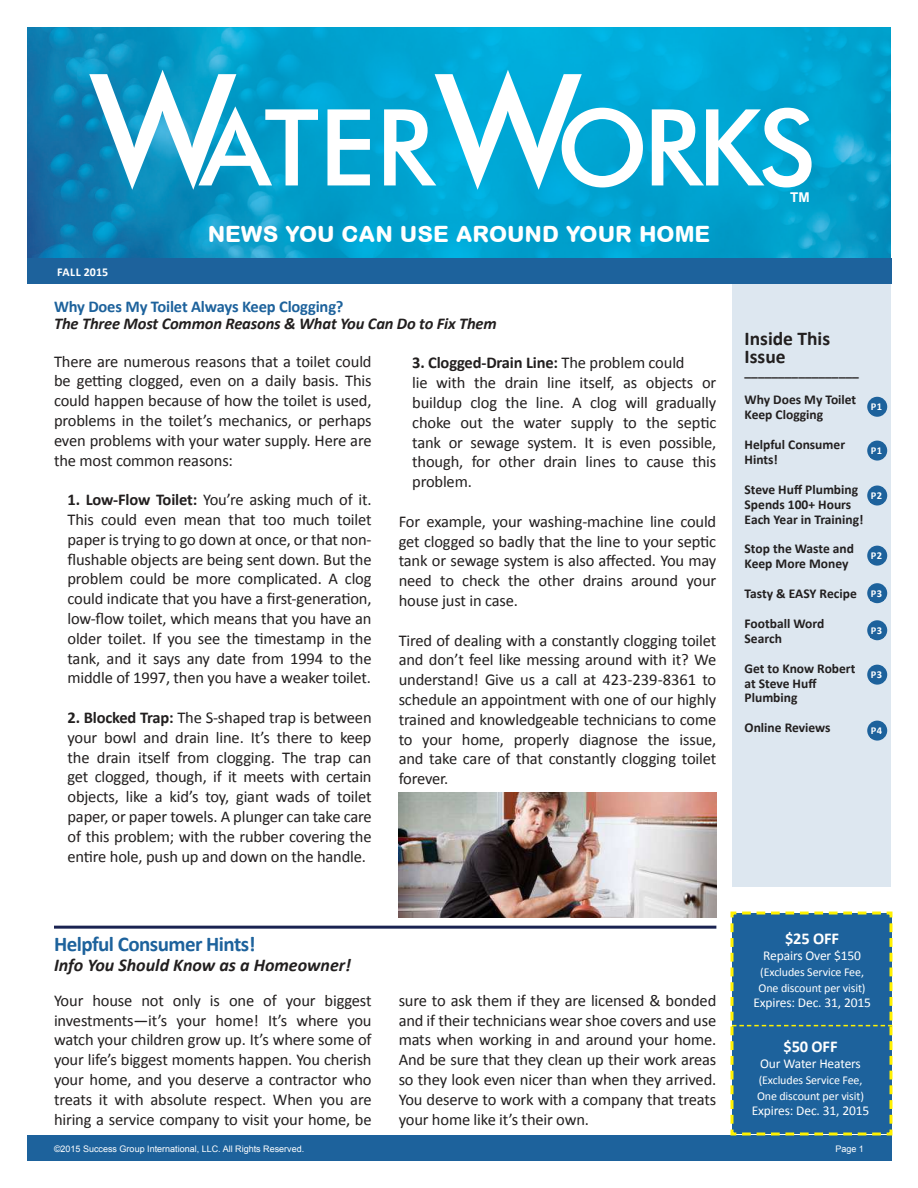
<style>
.page{position:relative;width:918px;height:1188px;background:#fff}
.page>*{position:absolute;margin:0;border:0;box-sizing:border-box;transform-origin:0 0}
.t1{font:500 155.7px "Futura BT";color:#fff}
.t2{font:500 106.35px "Futura BT";letter-spacing:-.05em;color:#fff}
.t3{font:800 22.5px "Arial Rounded MT";color:#fff}
.t4{font:700 21px "Calibri";letter-spacing:-.025em;color:#1d629c}
.t5{font:700 19.5px/18px "Calibri";color:#221f1f}
.t6{font:italic 700 18px "Calibri";color:#221f1f}
.t7{font:16.5px/19.8px "Calibri";letter-spacing:-.01em;color:#221f1f;text-align:justify}
.t8{font:italic 700 16.5px "Calibri";letter-spacing:-.01em;color:#221f1f}
.t9{font:700 16.5px "Calibri";letter-spacing:-.01em;color:#1d629c}
.t10{font:700 16.5px "Calibri";letter-spacing:-.01em;color:#fff}
.t11{font:700 13.5px/14.9px "Calibri";color:#221f1f}
.t12{font:13.5px "Calibri";letter-spacing:-.01em;color:#fff}
.t13{font:700 13.5px "Arial";color:#fff}
.t14{font:12px/15.8px "Calibri";letter-spacing:-.01em;color:#fff}
.t15{font:700 12px "Calibri";color:#fff}
.t16{font:700 10.5px "Calibri";letter-spacing:.02em;color:#fff}
.t17{font:9px "Arial";color:#fff}
.s1{font-size:155.7px}
.s2{font-weight:700}
</style>
<div class="page">
<img style="left:27px;top:27px;width:864px;height:257px">
<div style="left:27px;top:258px;width:864px;height:25px;background:#1d629c"></div>
<div style="left:27px;top:1136px;width:864px;height:25px;background:#1d629c"></div>
<div style="left:732px;top:274px;width:159px;height:613px;background:#dde7f0"></div>
<hr style="left:54px;top:926px;width:662px;height:3px;background:#1a2351">
<div style="left:867px;top:397px;width:20px;height:20px;background:#1d629c;border-radius:50%"></div>
<div style="left:867px;top:441px;width:20px;height:20px;background:#1d629c;border-radius:50%"></div>
<div style="left:867px;top:486px;width:20px;height:20px;background:#1d629c;border-radius:50%"></div>
<div style="left:867px;top:546px;width:20px;height:20px;background:#1d629c;border-radius:50%"></div>
<div style="left:867px;top:583px;width:20px;height:20px;background:#1d629c;border-radius:50%"></div>
<div style="left:867px;top:620px;width:20px;height:20px;background:#1d629c;border-radius:50%"></div>
<div style="left:867px;top:665px;width:20px;height:20px;background:#1d629c;border-radius:50%"></div>
<div style="left:867px;top:721px;width:20px;height:20px;background:#1d629c;border-radius:50%"></div>
<svg style="left:729px;top:911px;width:164px;height:226px;background:#2b6b97"></svg>
<img style="left:399px;top:792px;width:317px;height:125px">
<h1 class="t1" style="left:90px;top:70px;width:148px">W</h1>
<h3 class="t3" style="left:208px;top:221px;width:504px">NEWS YOU CAN USE AROUND YOUR HOME</h3>
<h2 class="t2" style="left:200px;top:106px;width:618px">ATER<span class="s1">W</span>ORKS</h2>
<p class="t13" style="left:790px;top:189px;width:21px">TM</p>
<p class="t15" style="left:57px;top:267px;width:52px">FALL 2015</p>
<p class="t9" style="left:54px;top:300px;width:291px">Why Does My Toilet Always Keep Clogging?</p>
<p class="t8" style="left:54px;top:318px;width:444px">The Three Most Common Reasons &amp; What You Can Do to Fix Them</p>
<p class="t7" style="left:54px;top:353px;width:319px">There are numerous reasons that a toilet could be getting clogged, even on a daily basis. This could happen because of how the toilet is used, problems in the toilet’s mechanics, or perhaps even problems with your water supply. Here are the most common reasons:</p>
<p class="t7" style="left:67px;top:490px;width:306px"><span class="s2">1. Low-Flow Toilet:</span> You’re asking much of it.<br>This could even mean that too much toilet paper is trying to go down at once, or that non&shy;flushable objects are being sent down. But the problem could be more complicated. A clog could indicate that you have a first-generation, low-flow toilet, which means that you have an older toilet. If you see the timestamp in the tank, and it says any date from 1994 to the middle of 1997, then you have a weaker toilet.</p>
<p class="t7" style="left:67px;top:708px;width:306px"><span class="s2">2. Blocked Trap:</span> The S-shaped trap is between your bowl and drain line. It’s there to keep the drain itself from clogging. The trap can get clogged, though, if it meets with certain objects, like a kid’s toy, giant wads of toilet paper, or paper towels. A plunger can take care of this problem; with the rubber covering the entire hole, push up and down on the handle.</p>
<p class="t7" style="left:412px;top:354px;width:306px;text-align:left"><span class="s2">3. Clogged-Drain Line:</span> The problem could<br>lie with the drain line itself, as objects or buildup clog the line. A clog will gradually choke out the water supply to the septic tank or sewage system. It is even possible, though, for other drain lines to cause this problem.</p>
<p class="t7" style="left:399px;top:512px;width:319px">For example, your washing-machine line could get clogged so badly that the line to your septic tank or sewage system is also affected. You may need to check the other drains around your house just in case.</p>
<p class="t7" style="left:399px;top:630px;width:319px">Tired of dealing with a constantly clogging toilet and don’t feel like messing around with it? We understand! Give us a call at 423-239-8361 to schedule an appointment with one of our highly trained and knowledgeable technicians to come to your home, properly diagnose the issue, and take care of that constantly clogging toilet forever.</p>
<p class="t4" style="left:54px;top:936px;width:203px">Helpful Consumer Hints!</p>
<p class="t6" style="left:54px;top:959px;width:299px">Info You Should Know as a Homeowner!</p>
<p class="t7" style="left:54px;top:990px;width:319px">Your house not only is one of your biggest investments—it’s your home! It’s where you watch your children grow up. It’s where some of your life’s biggest moments happen. You cherish your home, and you deserve a contractor who treats it with absolute respect. When you are hiring a service company to visit your home, be</p>
<p class="t7" style="left:399px;top:990px;width:319px">sure to ask them if they are licensed &amp; bonded and if their technicians wear shoe covers and use mats when working in and around your home.<br>And be sure that they clean up their work areas so they look even nicer than when they arrived.<br>You deserve to work with a company that treats your home like it’s their own.</p>
<p class="t5" style="left:745px;top:330px;width:87px">Inside This<br>Issue</p>
<p class="t11" style="left:745px;top:358px;width:116px;line-height:28.3px">_________________<br>Why Does My Toilet</p>
<p class="t11" style="left:745px;top:408px;width:80px">Keep Clogging</p>
<p class="t11" style="left:745px;top:438px;width:102px">Helpful Consumer<br>Hints!</p>
<p class="t11" style="left:745px;top:482px;width:120px">Steve Huff Plumbing<br>Spends 100+ Hours<br>Each Year in Training!</p>
<p class="t11" style="left:745px;top:542px;width:111px">Stop the Waste and<br>Keep More Money</p>
<p class="t11" style="left:745px;top:587px;width:114px">Tasty &amp; EASY Recipe</p>
<p class="t11" style="left:745px;top:616px;width:81px">Football Word<br>Search</p>
<p class="t11" style="left:745px;top:661px;width:112px">Get to Know Robert at Steve Huff<br>Plumbing</p>
<p class="t11" style="left:745px;top:721px;width:88px">Online Reviews</p>
<p class="t16" style="left:871px;top:400px;width:13px">P1</p>
<p class="t16" style="left:871px;top:444px;width:13px">P1</p>
<p class="t16" style="left:871px;top:489px;width:13px">P2</p>
<p class="t16" style="left:871px;top:549px;width:13px">P2</p>
<p class="t16" style="left:871px;top:586px;width:13px">P3</p>
<p class="t16" style="left:871px;top:624px;width:13px">P3</p>
<p class="t16" style="left:871px;top:668px;width:13px">P3</p>
<p class="t16" style="left:871px;top:724px;width:13px">P4</p>
<p class="t10" style="left:785px;top:932px;width:56px">$25 OFF</p>
<p class="t12" style="left:763px;top:947px;width:99px">Repairs Over $150</p>
<p class="t14" style="left:759px;top:964px;width:108px">(Excludes Service Fee,<br>One discount per visit)</p>
<p class="t12" style="left:753px;top:994px;width:119px">Expires: Dec. 31, 2015</p>
<p class="t10" style="left:783px;top:1040px;width:56px">$50 OFF</p>
<p class="t12" style="left:760px;top:1055px;width:102px">Our Water Heaters</p>
<p class="t14" style="left:757px;top:1072px;width:108px">(Excludes Service Fee,<br>One discount per visit)</p>
<p class="t12" style="left:752px;top:1102px;width:119px">Expires: Dec. 31, 2015</p>
<p class="t17" style="left:54px;top:1145px;width:252px">©2015 Success Group International, LLC. All Rights Reserved.</p>
<p class="t17" style="left:835px;top:1145px;width:30px">Page 1</p>
</div>
